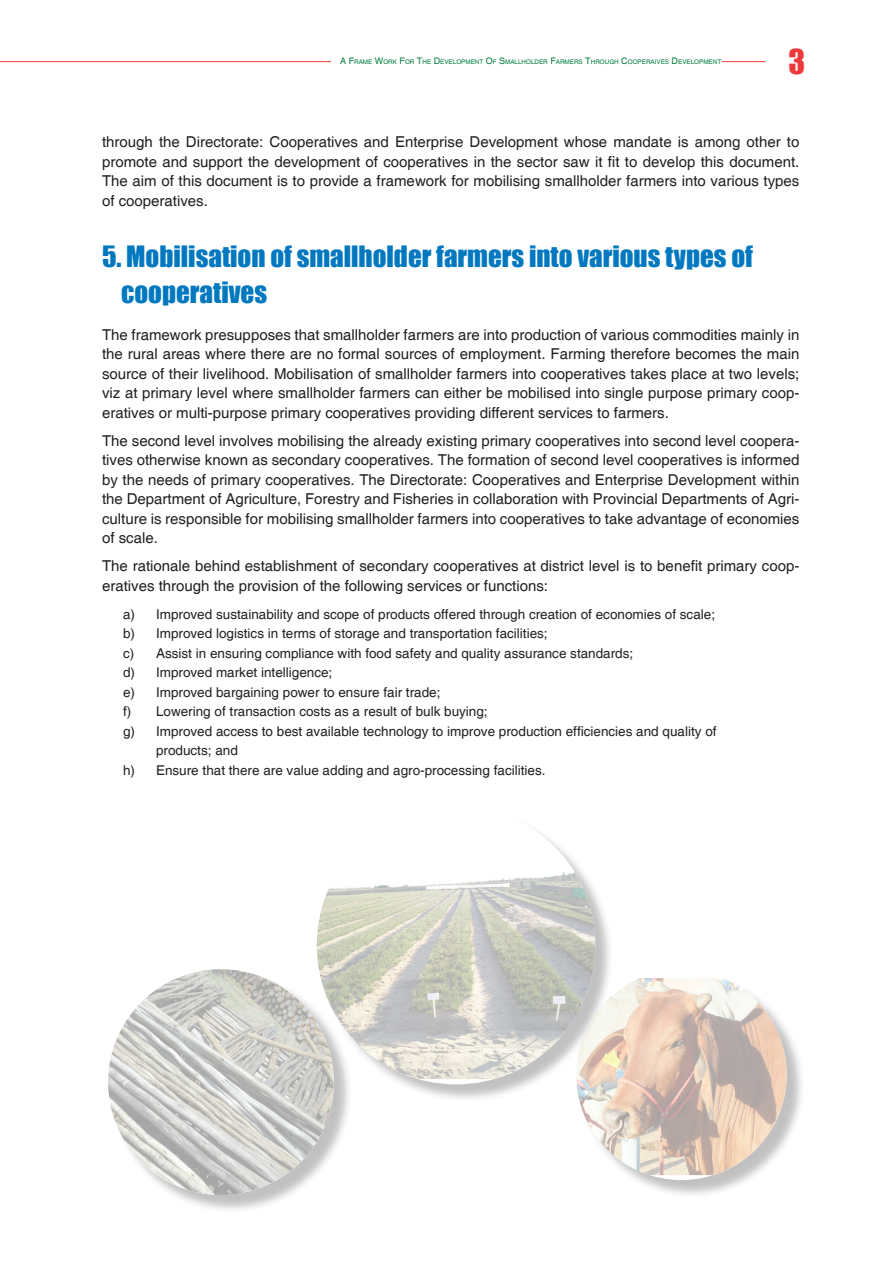
<style>
.page{position:relative;width:893px;height:1263px;background:#fff}
.page>*{position:absolute;margin:0;border:0;box-sizing:border-box;transform-origin:0 0}
.t1{font:31.5px "Impact";color:#ee393c}
.Sub1{font:27px/36px "Impact";color:#0078c0}
.Body_Text{font:15px/19.5px "Helvetica";color:#231f20;text-align:justify}
.Body_text{font:15px/19.5px "Helvetica";color:#231f20;text-align:justify}
.Bullet_hanging{font:13.5px "Helvetica";color:#231f20}
.t2{font:6.3px "Helvetica";color:#007f40}
.s1{font-size:9px}
</style>
<div class="page">
<hr style="left:0;top:61px;width:765px;height:1px;background:#ee393c">
<div style="left:331px;top:43px;width:390px;height:37px;background:#fff"></div>
<div style="left:319px;top:808px;width:295px;height:295px;background:#231f20;opacity:.75"></div>
<div style="left:317px;top:806px;width:278px;height:278px;background:#fff;border-radius:50%"></div>
<img style="left:317px;top:854px;width:278px;height:225px">
<div style="left:578px;top:972px;width:227px;height:226px;background:#231f20;opacity:.75"></div>
<img style="left:576px;top:978px;width:211px;height:197px">
<div style="left:110px;top:971px;width:242px;height:242px;background:#231f20;opacity:.75"></div>
<img style="left:108px;top:969px;width:226px;height:226px;border-radius:113px">
<p class="t2" style="left:340px;top:59px;width:382px"><span class="s1">A F</span>RAME <span class="s1">W</span>ORK <span class="s1">F</span>OR <span class="s1">T</span>HE <span class="s1">D</span>EVELOPMENT <span class="s1">O</span>F <span class="s1">S</span>MALLHOLDER <span class="s1">F</span>ARMERS <span class="s1">T</span>HROUGH <span class="s1">C</span>OOPERAIVES <span class="s1">D</span>EVELOPMENT</p>
<h1 class="t1" style="left:788px;top:37px;width:18px">3</h1>
<p class="Body_text" style="left:102px;top:133px;width:699px">through the Directorate: Cooperatives and Enterprise Development whose mandate is among other to promote and support the development of cooperatives in the sector saw it fit to develop this document.<br>The aim of this document is to provide a framework for mobilising smallholder farmers into various types of cooperatives.</p>
<p class="Sub1" style="left:121px;top:238px;width:633px;text-indent:-19px">5. Mobilisation of smallholder farmers into various types of cooperatives</p>
<p class="Body_Text" style="left:102px;top:325px;width:699px">The framework presupposes that smallholder farmers are into production of various commodities mainly in the rural areas where there are no formal sources of employment. Farming therefore becomes the main source of their livelihood. Mobilisation of smallholder farmers into cooperatives takes place at two levels; viz at primary level where smallholder farmers can either be mobilised into single purpose primary coop&shy;eratives or multi-purpose primary cooperatives providing different services to farmers.</p>
<p class="Body_Text" style="left:102px;top:431px;width:699px">The second level involves mobilising the already existing primary cooperatives into second level coopera&shy;tives otherwise known as secondary cooperatives. The formation of second level cooperatives is informed by the needs of primary cooperatives. The Directorate: Cooperatives and Enterprise Development within the Department of Agriculture, Forestry and Fisheries in collaboration with Provincial Departments of Agri&shy;culture is responsible for mobilising smallholder farmers into cooperatives to take advantage of economies of scale.</p>
<p class="Body_Text" style="left:102px;top:557px;width:699px">The rationale behind establishment of secondary cooperatives at district level is to benefit primary coop&shy;eratives through the provision of the following services or functions:</p>
<p class="Bullet_hanging" style="left:123px;top:606px;width:594px">a) Improved sustainability and scope of products offered through creation of economies of scale;</p>
<p class="Bullet_hanging" style="left:123px;top:625px;width:426px">b) Improved logistics in terms of storage and transportation facilities;</p>
<p class="Bullet_hanging" style="left:123px;top:645px;width:512px">c) Assist in ensuring compliance with food safety and quality assurance standards;</p>
<p class="Bullet_hanging" style="left:123px;top:664px;width:211px">d) Improved market intelligence;</p>
<p class="Bullet_hanging" style="left:123px;top:684px;width:319px">e) Improved bargaining power to ensure fair trade;</p>
<p class="Bullet_hanging" style="left:123px;top:703px;width:366px">f) Lowering of transaction costs as a result of bulk buying;</p>
<p class="Bullet_hanging" style="left:123px;top:723px;width:595px">g) Improved access to best available technology to improve production efficiencies and quality of</p>
<p class="Bullet_hanging" style="left:156px;top:742px;width:83px">products; and</p>
<p class="Bullet_hanging" style="left:123px;top:762px;width:424px">h) Ensure that there are value adding and agro-processing facilities.</p>
</div>
